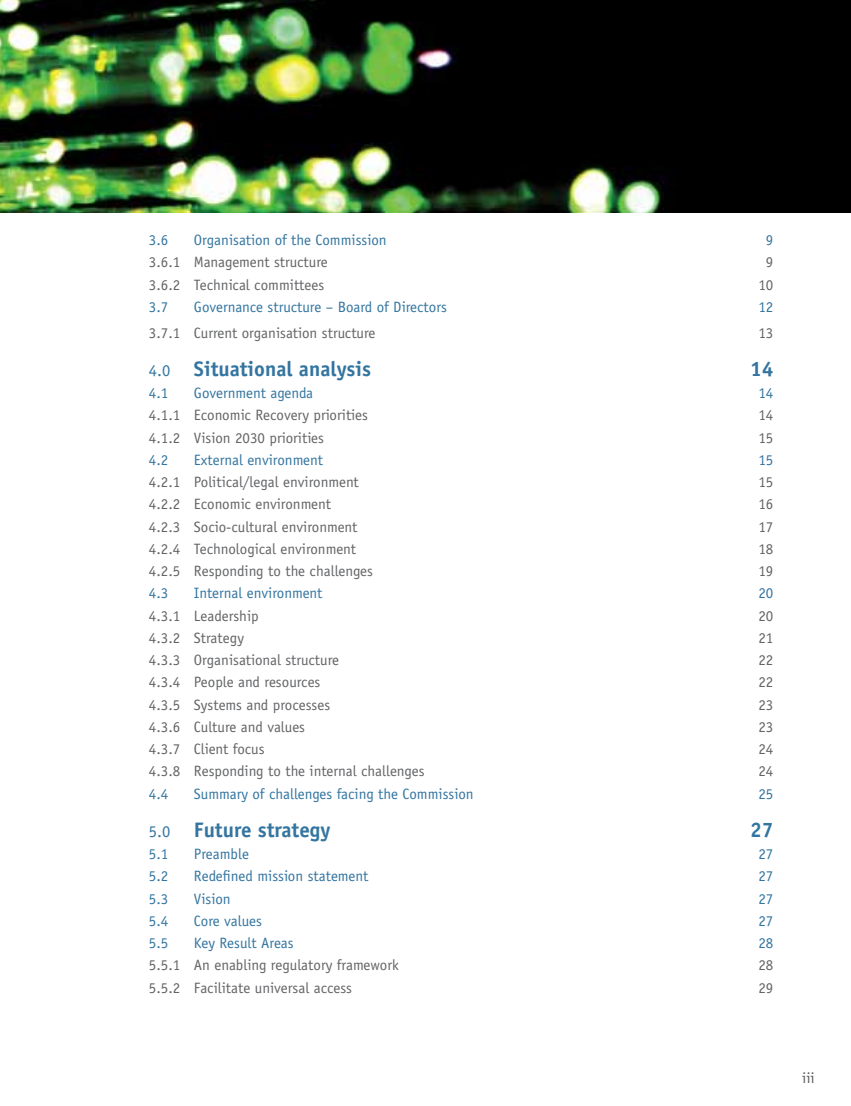
<style>
.page{position:relative;width:851px;height:1106px;background:#fff}
.page>*{position:absolute;margin:0;border:0;box-sizing:border-box;transform-origin:0 0}
.t1{font:700 21px "Officina Sans";color:#3375a0}
.t2{font:15px "Officina Sans";color:#636466}
.t3{font:15px "Officina Sans";color:#3375a0}
.t4{font:15px "Officina Sans";color:#58595b}
.s1{font-weight:400;font-size:16.5px}
</style>
<div class="page">
<img style="left:0;top:0;width:850px;height:213px">
<p class="t3" style="left:149px;top:231px;width:21px">3.6</p>
<p class="t3" style="left:194px;top:231px;width:194px">Organisation of the Commission</p>
<p class="t3" style="left:765px;top:231px;width:9px">9</p>
<p class="t2" style="left:149px;top:254px;width:180px">3.6.1 Management structure</p>
<p class="t2" style="left:765px;top:254px;width:9px">9</p>
<p class="t2" style="left:149px;top:276px;width:177px">3.6.2 Technical committees</p>
<p class="t2" style="left:758px;top:276px;width:16px">10</p>
<p class="t3" style="left:149px;top:298px;width:21px">3.7</p>
<p class="t3" style="left:194px;top:298px;width:254px">Governance structure – Board of Directors</p>
<p class="t3" style="left:758px;top:298px;width:16px">12</p>
<p class="t2" style="left:149px;top:324px;width:228px">3.7.1 Current organisation structure</p>
<p class="t2" style="left:758px;top:324px;width:16px">13</p>
<h1 class="t1" style="left:149px;top:355px;width:223px"><span class="s1">4.0</span> Situational analysis</h1>
<h1 class="t1" style="left:749px;top:355px;width:25px">14</h1>
<p class="t3" style="left:149px;top:384px;width:21px">4.1</p>
<p class="t3" style="left:194px;top:384px;width:121px">Government agenda</p>
<p class="t3" style="left:758px;top:384px;width:16px">14</p>
<p class="t2" style="left:149px;top:406px;width:220px">4.1.1 Economic Recovery priorities</p>
<p class="t2" style="left:758px;top:406px;width:16px">14</p>
<p class="t2" style="left:149px;top:429px;width:177px">4.1.2 Vision 2030 priorities</p>
<p class="t2" style="left:758px;top:429px;width:16px">15</p>
<p class="t3" style="left:149px;top:451px;width:21px">4.2</p>
<p class="t3" style="left:194px;top:451px;width:130px">External environment</p>
<p class="t3" style="left:758px;top:451px;width:16px">15</p>
<p class="t2" style="left:149px;top:473px;width:211px">4.2.1 Political/legal environment</p>
<p class="t2" style="left:758px;top:473px;width:16px">15</p>
<p class="t2" style="left:149px;top:495px;width:184px">4.2.2 Economic environment</p>
<p class="t2" style="left:758px;top:495px;width:16px">16</p>
<p class="t2" style="left:149px;top:518px;width:210px">4.2.3 Socio-cultural environment</p>
<p class="t2" style="left:758px;top:518px;width:16px">17</p>
<p class="t2" style="left:149px;top:540px;width:209px">4.2.4 Technological environment</p>
<p class="t2" style="left:758px;top:540px;width:16px">18</p>
<p class="t2" style="left:149px;top:562px;width:225px">4.2.5 Responding to the challenges</p>
<p class="t2" style="left:758px;top:562px;width:16px">19</p>
<p class="t3" style="left:149px;top:584px;width:21px">4.3</p>
<p class="t3" style="left:194px;top:584px;width:130px">Internal environment</p>
<p class="t3" style="left:758px;top:584px;width:16px">20</p>
<p class="t2" style="left:149px;top:607px;width:111px">4.3.1 Leadership</p>
<p class="t2" style="left:758px;top:607px;width:16px">20</p>
<p class="t2" style="left:149px;top:629px;width:97px">4.3.2 Strategy</p>
<p class="t2" style="left:758px;top:629px;width:16px">21</p>
<p class="t2" style="left:149px;top:651px;width:192px">4.3.3 Organisational structure</p>
<p class="t2" style="left:758px;top:651px;width:16px">22</p>
<p class="t2" style="left:149px;top:673px;width:173px">4.3.4 People and resources</p>
<p class="t2" style="left:758px;top:673px;width:16px">22</p>
<p class="t2" style="left:149px;top:696px;width:183px">4.3.5 Systems and processes</p>
<p class="t2" style="left:758px;top:696px;width:16px">23</p>
<p class="t2" style="left:149px;top:718px;width:158px">4.3.6 Culture and values</p>
<p class="t2" style="left:758px;top:718px;width:16px">23</p>
<p class="t2" style="left:149px;top:740px;width:117px">4.3.7 Client focus</p>
<p class="t2" style="left:758px;top:740px;width:16px">24</p>
<p class="t2" style="left:149px;top:762px;width:277px">4.3.8 Responding to the internal challenges</p>
<p class="t2" style="left:758px;top:762px;width:16px">24</p>
<p class="t3" style="left:149px;top:784px;width:21px">4.4</p>
<p class="t3" style="left:194px;top:784px;width:281px">Summary of challenges facing the Commission</p>
<p class="t3" style="left:758px;top:784px;width:16px">25</p>
<h1 class="t1" style="left:149px;top:816px;width:183px"><span class="s1">5.0</span> Future strategy</h1>
<h1 class="t1" style="left:749px;top:816px;width:25px">27</h1>
<p class="t3" style="left:149px;top:845px;width:21px">5.1</p>
<p class="t3" style="left:194px;top:845px;width:57px">Preamble</p>
<p class="t3" style="left:758px;top:845px;width:16px">27</p>
<p class="t3" style="left:149px;top:867px;width:21px">5.2</p>
<p class="t3" style="left:194px;top:867px;width:176px">Redefined mission statement</p>
<p class="t3" style="left:758px;top:867px;width:16px">27</p>
<p class="t3" style="left:149px;top:889px;width:21px">5.3</p>
<p class="t3" style="left:194px;top:889px;width:38px">Vision</p>
<p class="t3" style="left:758px;top:889px;width:16px">27</p>
<p class="t3" style="left:149px;top:912px;width:21px">5.4</p>
<p class="t3" style="left:194px;top:912px;width:70px">Core values</p>
<p class="t3" style="left:758px;top:912px;width:16px">27</p>
<p class="t3" style="left:149px;top:934px;width:21px">5.5</p>
<p class="t3" style="left:194px;top:934px;width:101px">Key Result Areas</p>
<p class="t3" style="left:758px;top:934px;width:16px">28</p>
<p class="t2" style="left:149px;top:956px;width:251px">5.5.1 An enabling regulatory framework</p>
<p class="t2" style="left:758px;top:956px;width:16px">28</p>
<p class="t2" style="left:149px;top:978px;width:205px">5.5.2 Facilitate universal access</p>
<p class="t2" style="left:758px;top:978px;width:16px">29</p>
<p class="t4" style="left:802px;top:1069px;width:14px">iii</p>
</div>
